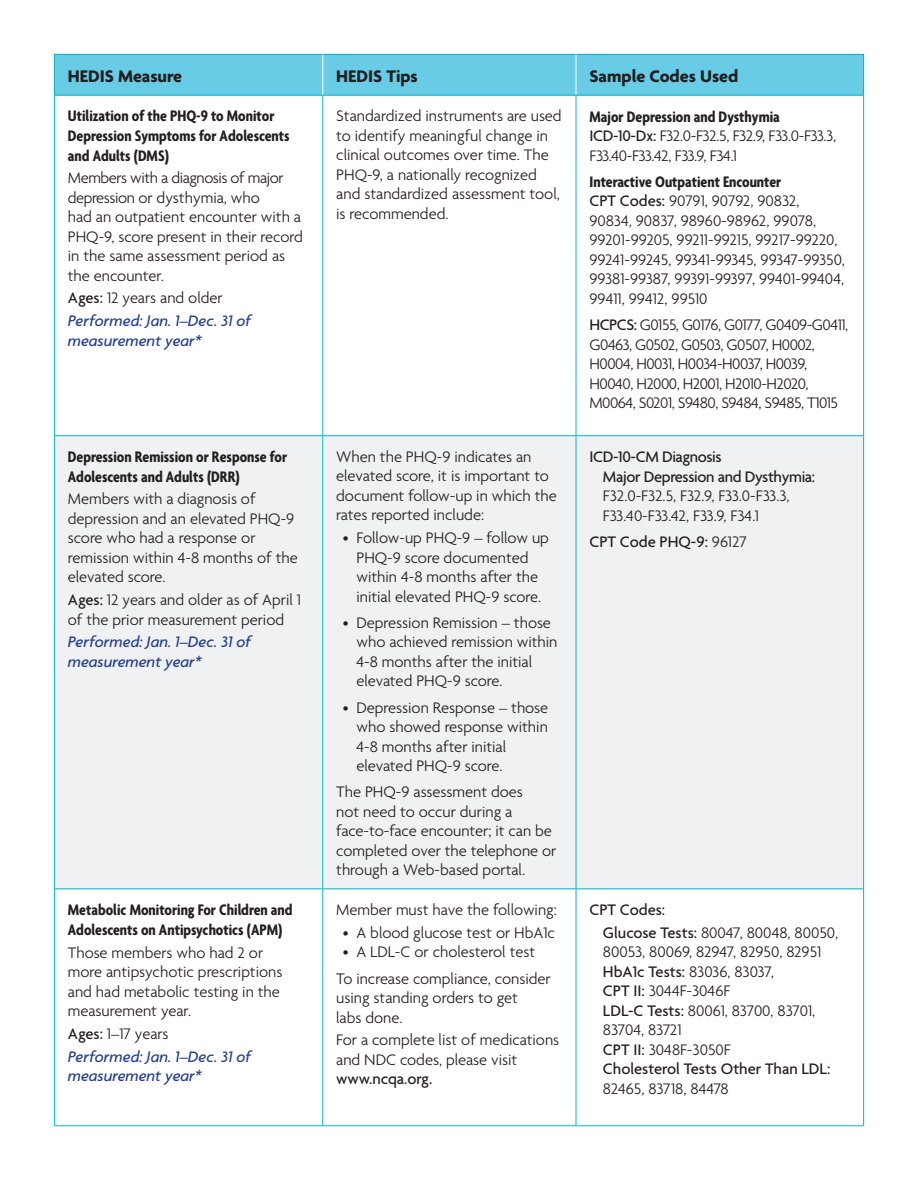
<style>
.page{position:relative;width:918px;height:1188px;background:#fff}
.page>*{position:absolute;margin:0;border:0;box-sizing:border-box;transform-origin:0 0}
.t1{font:700 18.15px "Agenda";color:#231f20}
.t2{font:300 16.5px/19.5px "Agenda";color:#231f20}
.t3{font:700 condensed 16.5px/19.5px "Agenda";color:#231f20}
.t4{font:300 16.5px/19.5px "Agenda";letter-spacing:-.03em;color:#231f20}
.t5{font:italic 500 16.5px/22.8px "Agenda";color:#253f8e}
.t6{font:300 16.5px/19.5px "Agenda";letter-spacing:-.02em;color:#231f20}
.t7{font:500 16.5px/22.8px "Agenda";color:#231f20}
.t8{font:500 16.5px/19.5px "Agenda";letter-spacing:-.02em;color:#231f20}
.s1{font-style:normal;color:#231f20}
.s2{font-weight:300;font-style:normal;color:#231f20}
.s3{font-weight:700;font-stretch:condensed}
.s4{font-weight:500}
.s5{font-weight:300}
</style>
<div class="page">
<div style="left:55px;top:55px;width:808px;height:40px;background:#68cce6"></div>
<div style="left:55px;top:436px;width:808px;height:452px;background:#f0f1f2"></div>
<hr style="left:54px;top:54px;width:269px;height:1px;background:#00acc8">
<hr style="left:54px;top:55px;width:1px;height:40px;background:#00acc8">
<hr style="left:576px;top:54px;width:288px;height:1px;background:#00acc8">
<hr style="left:863px;top:55px;width:1px;height:40px;background:#00acc8">
<hr style="left:54px;top:95px;width:269px;height:1px;background:#00acc8">
<hr style="left:576px;top:95px;width:288px;height:1px;background:#00acc8">
<hr style="left:322px;top:55px;width:1px;height:40px;background:#fff">
<hr style="left:323px;top:54px;width:253px;height:1px;background:#00acc8">
<hr style="left:576px;top:55px;width:1px;height:40px;background:#fff">
<hr style="left:323px;top:95px;width:253px;height:1px;background:#00acc8">
<hr style="left:54px;top:96px;width:1px;height:339px;background:#01b8d0">
<hr style="left:322px;top:96px;width:1px;height:339px;background:#01b8d0">
<hr style="left:576px;top:96px;width:1px;height:339px;background:#01b8d0">
<hr style="left:863px;top:96px;width:1px;height:339px;background:#01b8d0">
<hr style="left:54px;top:889px;width:1px;height:236px;background:#01b8d0">
<hr style="left:322px;top:889px;width:1px;height:236px;background:#01b8d0">
<hr style="left:576px;top:889px;width:1px;height:236px;background:#01b8d0">
<hr style="left:863px;top:889px;width:1px;height:236px;background:#01b8d0">
<hr style="left:54px;top:436px;width:1px;height:453px;background:#01b8d0">
<hr style="left:322px;top:436px;width:1px;height:452px;background:#01b8d0">
<hr style="left:576px;top:436px;width:1px;height:452px;background:#01b8d0">
<hr style="left:863px;top:436px;width:1px;height:453px;background:#01b8d0">
<hr style="left:54px;top:1125px;width:269px;height:1px;background:#01b8d0">
<hr style="left:323px;top:1125px;width:253px;height:1px;background:#01b8d0">
<hr style="left:576px;top:1125px;width:288px;height:1px;background:#01b8d0">
<hr style="left:54px;top:435px;width:269px;height:1px;background:#01b8d0">
<hr style="left:323px;top:435px;width:253px;height:1px;background:#01b8d0">
<hr style="left:576px;top:435px;width:288px;height:1px;background:#01b8d0">
<hr style="left:55px;top:888px;width:268px;height:1px;background:#00acc8">
<hr style="left:323px;top:888px;width:253px;height:1px;background:#00acc8">
<hr style="left:576px;top:888px;width:287px;height:1px;background:#00acc8">
<p class="t1" style="left:68px;top:65px;width:116px">HEDIS Measure</p>
<p class="t1" style="left:336px;top:65px;width:83px">HEDIS Tips</p>
<p class="t1" style="left:590px;top:65px;width:150px">Sample Codes Used</p>
<p class="t3" style="left:68px;top:106px;width:223px">Utilization of the PHQ-9 to Monitor<br>Depression Symptoms for Adolescents and Adults (DMS)</p>
<p class="t2" style="left:68px;top:168px;width:237px">Members with a diagnosis of major depression or dysthymia, who<br>had an outpatient encounter with a<br>PHQ-9, score present in their record in the same assessment period as the encounter.</p>
<p class="t5" style="left:68px;top:286px;width:185px"><span class="s1">Ages:</span> <span class="s2">12 years and older<br></span>Performed: Jan. 1–Dec. 31 of</p>
<p class="t5" style="left:68px;top:329px;width:135px">measurement year*</p>
<p class="t2" style="left:336px;top:106px;width:227px">Standardized instruments are used to identify meaningful change in clinical outcomes over time. The<br>PHQ-9, a nationally recognized and standardized assessment tool, is recommended.</p>
<p class="t6" style="left:590px;top:106px;width:248px"><span class="s3">Major Depression and Dysthymia<br></span><span class="s4">ICD-10-Dx:</span> F32.0-F32.5, F32.9, F33.0-F33.3,<br>F33.40-F33.42, F33.9, F34.1</p>
<p class="t2" style="left:590px;top:171px;width:257px"><span class="s3">Interactive Outpatient Encounter<br></span><span class="s4">CPT Codes:</span> 90791, 90792, 90832, 90834, 90837, 98960-98962, 99078, 99201-99205, 99211-99215, 99217-99220, 99241-99245, 99341-99345, 99347-99350, 99381-99387, 99391-99397, 99401-99404, 99411, 99412, 99510</p>
<p class="t4" style="left:590px;top:315px;width:260px"><span class="s4">HCPCS:</span> G0155, G0176, G0177, G0409-G0411, G0463, G0502, G0503, G0507, H0002, H0004, H0031, H0034-H0037, H0039, H0040, H2000, H2001, H2010-H2020, M0064, S0201, S9480, S9484, S9485, T1015</p>
<p class="t3" style="left:68px;top:447px;width:221px">Depression Remission or Response for<br>Adolescents and Adults (DRR)</p>
<p class="t2" style="left:68px;top:489px;width:231px">Members with a diagnosis of depression and an elevated PHQ-9 score who had a response or remission within 4-8 months of the elevated score.</p>
<p class="t2" style="left:68px;top:590px;width:235px"><span class="s4">Ages:</span> 12 years and older as of April 1 of the prior measurement period</p>
<p class="t5" style="left:68px;top:632px;width:185px;line-height:19.5px">Performed: Jan. 1–Dec. 31 of measurement year*</p>
<p class="t3" style="left:68px;top:900px;width:226px">Metabolic Monitoring For Children and<br>Adolescents on Antipsychotics (APM)</p>
<p class="t2" style="left:68px;top:942px;width:216px">Those members who had 2 or more antipsychotic prescriptions and had metabolic testing in the measurement year.</p>
<p class="t5" style="left:68px;top:1022px;width:185px"><span class="s1">Ages:</span> <span class="s2">1–17 years<br></span>Performed: Jan. 1–Dec. 31 of</p>
<p class="t5" style="left:68px;top:1064px;width:135px">measurement year*</p>
<p class="t2" style="left:336px;top:447px;width:222px">When the PHQ-9 indicates an elevated score, it is important to document follow-up in which the rates reported include:</p>
<p class="t2" style="left:343px;top:528px;width:207px;text-align:center">• Follow-up PHQ-9 – follow up<br>PHQ-9 score documented within 4-8 months after the initial elevated PHQ-9 score.</p>
<p class="t2" style="left:356px;top:613px;width:203px;text-indent:-13px">• Depression Remission – those who achieved remission within<br>4-8 months after the initial elevated PHQ-9 score.</p>
<p class="t2" style="left:356px;top:697px;width:193px;text-indent:-13px">• Depression Response – those who showed response within<br>4-8 months after initial elevated PHQ-9 score.</p>
<p class="t2" style="left:336px;top:782px;width:222px">The PHQ-9 assessment does<br>not need to occur during a face-to-face encounter; it can be completed over the telephone or through a Web-based portal.</p>
<p class="t2" style="left:336px;top:900px;width:222px">Member must have the following:</p>
<p class="t2" style="left:343px;top:923px;width:214px">• A blood glucose test or HbA1c</p>
<p class="t2" style="left:336px;top:939px;width:216px;line-height:26.2px;text-align:center">• A LDL-C or cholesterol test<br>To increase compliance, consider</p>
<p class="t2" style="left:336px;top:988px;width:183px">using standing orders to get labs done.</p>
<p class="t2" style="left:336px;top:1030px;width:225px">For a complete list of medications and NDC codes, please visit</p>
<p class="t7" style="left:336px;top:1067px;width:98px">www.ncqa.org.</p>
<p class="t8" style="left:603px;top:447px;width:214px;text-indent:-13px">ICD-10-CM Diagnosis<br>Major Depression and Dysthymia:</p>
<p class="t2" style="left:603px;top:486px;width:188px">F32.0-F32.5, F32.9, F33.0-F33.3,<br>F33.40-F33.42, F33.9, F34.1</p>
<p class="t7" style="left:589px;top:530px;width:159px">CPT Code PHQ-9: <span class="s5">96127</span></p>
<p class="t7" style="left:603px;top:898px;width:237px;text-indent:-13px">CPT Codes:<br>Glucose Tests: <span class="s5">80047, 80048, 80050,</span></p>
<p class="t2" style="left:603px;top:942px;width:229px">80053, 80069, 82947, 82950, 82951<br><span class="s4">HbA1c Tests:</span> 83036, 83037,<br><span class="s4">CPT II:</span> 3044F-3046F<br><span class="s4">LDL-C Tests:</span> 80061, 83700, 83701,<br>83704, 83721<br><span class="s4">CPT II:</span> 3048F-3050F<br><span class="s4">Cholesterol Tests Other Than LDL:</span></p>
<p class="t2" style="left:603px;top:1079px;width:127px">82465, 83718, 84478</p>
</div>
